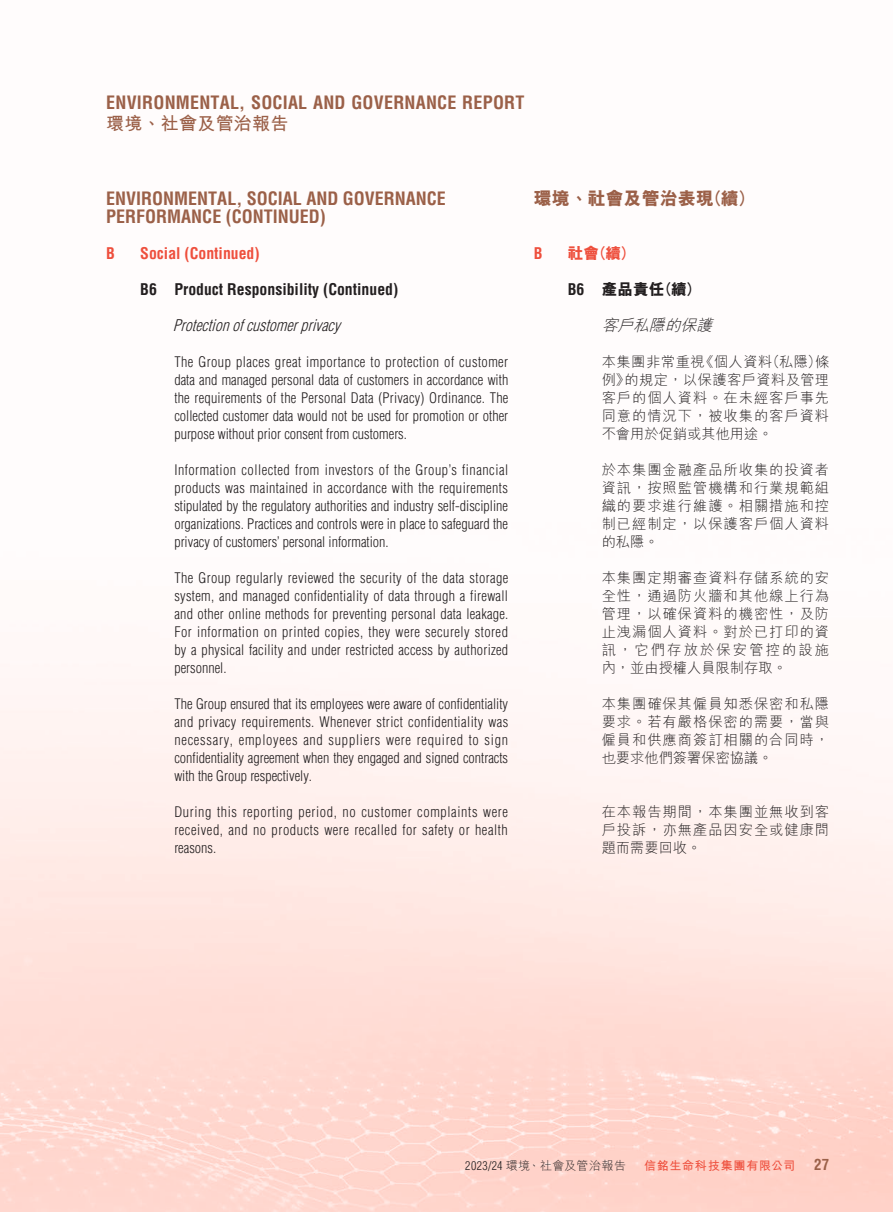
<style>
.page{position:relative;width:893px;height:1212px;background:#fff}
.page>*{position:absolute;margin:0;border:0;box-sizing:border-box;transform-origin:0 0}
.t1{font:700 condensed 18px/18px "Helvetica LT Std";color:#9b6048}
.t2{font:800 18px "M Hei HK";color:#9b6048}
.t3{font:700 18px "M Hei HK";letter-spacing:.01em;color:#9b6048}
.t4{font:700 condensed 15.75px "Helvetica LT Std";color:#231f20}
.t5{font:italic 300 condensed 15.75px "Helvetica LT Std";color:#231f20}
.t6{font:700 condensed 15.75px "Helvetica LT Std";color:#ee4f3d}
.t7{font:800 15.75px "M Hei HK";color:#231f20}
.t8{font:italic 300 15.75px "M Hei HK";color:#231f20}
.t9{font:800 15.75px "M Hei HK";color:#ee4f3d}
.t10{font:700 condensed 15px "Helvetica LT Std";color:#9b6048}
.t11{font:300 condensed 14.25px/18px "Helvetica LT Std";color:#231f20;text-align:justify}
.t12{font:300 14.25px/18px "M Hei HK";letter-spacing:.07em;color:#231f20;text-align:justify}
.t13{font:300 12px "M Hei HK";letter-spacing:.04em;color:#231f20}
.t14{font:700 12px "M Hei HK";letter-spacing:.055em;color:#ee4f3d}
.s1{font-family:"Helvetica LT Std";font-weight:700;font-stretch:condensed}
.s2{font-family:"Helvetica LT Std";font-stretch:condensed}
</style>
<div class="page">
<img style="left:0;top:682px;width:893px;height:530px">
<p class="t1" style="left:106px;top:94px;width:420px">ENVIRONMENTAL, SOCIAL AND GOVERNANCE REPORT</p>
<p class="t3" style="left:106px;top:111px;width:184px">環境、社會及管治報告</p>
<p class="t1" style="left:106px;top:189px;width:341px">ENVIRONMENTAL, SOCIAL AND GOVERNANCE<br>PERFORMANCE (CONTINUED)</p>
<p class="t6" style="left:106px;top:243px;width:10px">B</p>
<p class="t6" style="left:140px;top:243px;width:121px">Social (Continued)</p>
<p class="t4" style="left:140px;top:279px;width:260px">B6 Product Responsibility (Continued)</p>
<p class="t5" style="left:173px;top:315px;width:174px">Protectionofcustomerprivacy</p>
<p class="t11" style="left:174px;top:353px;width:336px">The Group places great importance to protection of customer data and managed personal data of customers in accordance with the requirements of the Personal Data (Privacy) Ordinance. The collected customer data would not be used for promotion or other purpose without prior consent from customers.</p>
<p class="t11" style="left:174px;top:461px;width:335px">Information collected from investors of the Group’s financial products was maintained in accordance with the requirements stipulated by the regulatory authorities and industry self-discipline organizations. Practices and controls were in place to safeguard the privacy of customers’ personal information.</p>
<p class="t11" style="left:174px;top:569px;width:336px">The Group regularly reviewed the security of the data storage system, and managed confidentiality of data through a firewall and other online methods for preventing personal data leakage.<br>For information on printed copies, they were securely stored by a physical facility and under restricted access by authorized personnel.</p>
<p class="t11" style="left:174px;top:695px;width:335px">The Group ensured that its employees were aware of confidentiality and privacy requirements. Whenever strict confidentiality was necessary, employees and suppliers were required to sign confidentiality agreement when they engaged and signed contracts with the Group respectively.</p>
<p class="t11" style="left:174px;top:803px;width:335px">During this reporting period, no customer complaints were received, and no products were recalled for safety or health reasons.</p>
<p class="t2" style="left:534px;top:186px;width:223px">環境、社會及管治表現（續）</p>
<p class="t6" style="left:534px;top:243px;width:10px">B</p>
<p class="t9" style="left:568px;top:242px;width:69px">社會（續）</p>
<p class="t7" style="left:568px;top:278px;width:135px"><span class="s1">B6</span> 產品責任（續）</p>
<p class="t8" style="left:602px;top:314px;width:117px">客戶私隱的保護</p>
<p class="t12" style="left:602px;top:352px;width:229px">本集團非常重視《個人資料（私隱）條例》的規定，以保護客戶資料及管理客戶的個人資料。在未經客戶事先同意的情況下，被收集的客戶資料不會用於促銷或其他用途。</p>
<p class="t12" style="left:602px;top:460px;width:229px">於本集團金融產品所收集的投資者資訊，按照監管機構和行業規範組織的要求進行維護。相關措施和控制已經制定，以保護客戶個人資料的私隱。</p>
<p class="t12" style="left:602px;top:568px;width:229px">本集團定期審查資料存儲系統的安全性，通過防火牆和其他線上行為管理，以確保資料的機密性，及防止洩漏個人資料。對於已打印的資訊，它們存放於保安管控的設施內，並由授權人員限制存取。</p>
<p class="t12" style="left:602px;top:694px;width:229px">本集團確保其僱員知悉保密和私隱要求。若有嚴格保密的需要，當與僱員和供應商簽訂相關的合同時，也要求他們簽署保密協議。</p>
<p class="t12" style="left:602px;top:802px;width:229px">在本報告期間，本集團並無收到客戶投訴，亦無產品因安全或健康問題而需要回收。</p>
<p class="t13" style="left:465px;top:1157px;width:162px"><span class="s2">2023/24</span> 環境、社會及管治報告</p>
<p class="t14" style="left:644px;top:1157px;width:152px">信銘生命科技集團有限公司</p>
<p class="t10" style="left:814px;top:1155px;width:16px">27</p>
</div>
